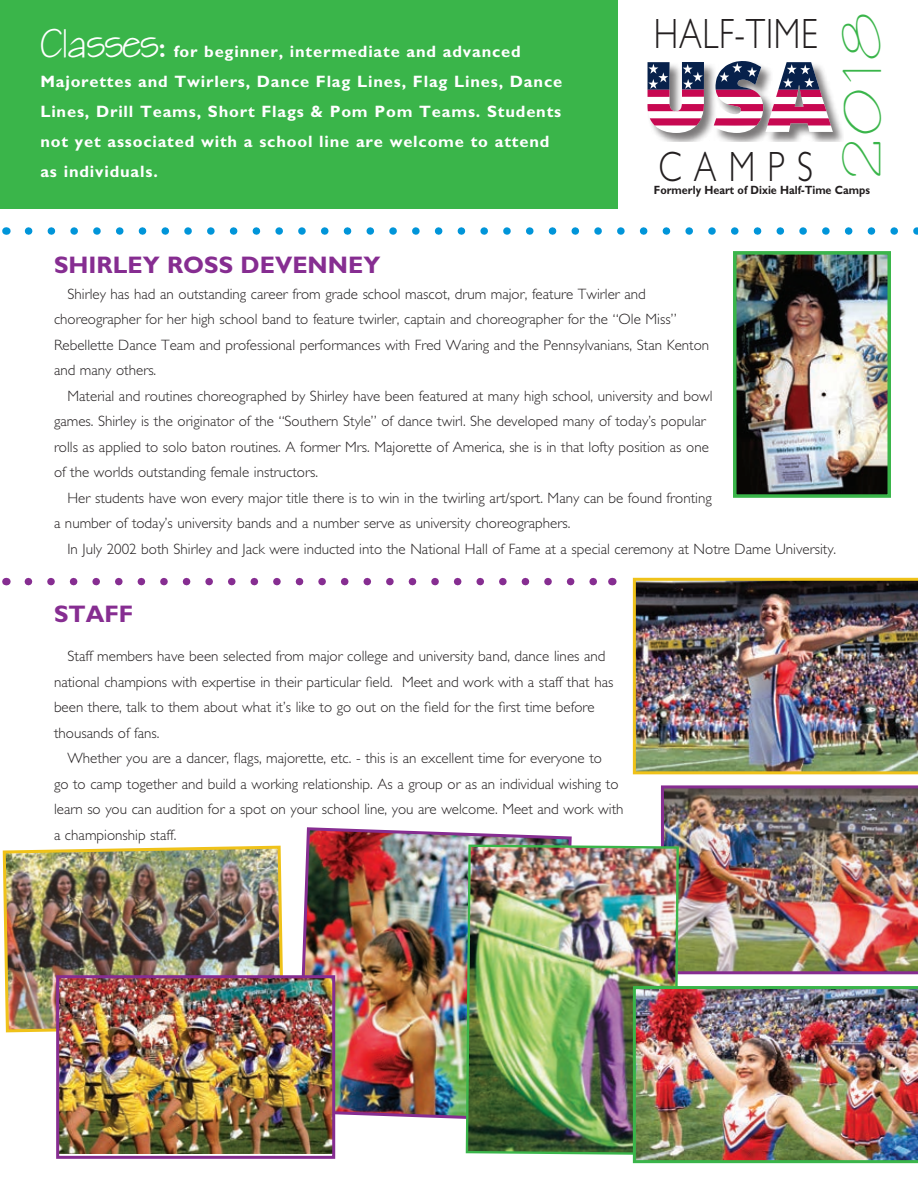
<style>
.page{position:relative;width:918px;height:1188px;background:#fff}
.page>*{position:absolute;margin:0;border:0;box-sizing:border-box;transform-origin:0 0}
.t1{font:44.55px "Blueprint Extended";color:#3ab54a}
.t2{font:300 42.6px "Gill Sans";letter-spacing:.02em;color:#231f20;scale:.8 1}
.t3{font:700 24px "Gill Sans";color:#862d91}
.t4{font:700 16.5px/30px "Gill Sans";letter-spacing:.05em;color:#fff}
.t5{font:300 15px/25.5px "Gill Sans";color:#231f20}
.t6{font:700 12px "Gill Sans";color:#231f20;scale:.9 1}
.s1{font-family:"Blueprint";font-size:33px}
</style>
<div class="page">
<img style="left:301px;top:827px;width:271px;height:297px">
<img style="left:2px;top:845px;width:281px;height:188px">
<img style="left:661px;top:785px;width:257px;height:189px">
<img style="left:465px;top:843px;width:215px;height:313px">
<div style="left:0;top:0;width:618px;height:208px;background:#3ab54a"></div>
<img style="left:738px;top:256px;width:148px;height:237px">
<div style="left:733px;top:251px;width:158px;height:247px;border:4px solid #3ab54a"></div>
<img style="left:633px;top:986px;width:285px;height:177px">
<img style="left:60px;top:979px;width:271px;height:175px">
<div style="left:56px;top:975px;width:279px;height:184px;border:3px solid #862d91"></div>
<img style="left:633px;top:578px;width:285px;height:196px">
<div style="left:647px;top:61px;width:196px;height:81px;background:#231f20;opacity:.6"></div>
<svg style="left:647px;top:62px;width:57px;height:71px"></svg>
<svg style="left:713px;top:61px;width:120px;height:72px"></svg>
<svg style="left:29px;top:227px;width:889px;height:8px"></svg>
<svg style="left:28px;top:578px;width:569px;height:7px"></svg>
<p class="t4" style="left:40px;top:36px;width:523px"><span class="s1">Classes:</span> for beginner, intermediate and advanced Majorettes and Twirlers, Dance Flag Lines, Flag Lines, Dance Lines, Drill Teams, Short Flags &amp; Pom Pom Teams. Students not yet associated with a school line are welcome to attend as individuals.</p>
<h2 class="t2" style="left:654px;top:10px;width:206px">HALF-TIME</h2>
<h2 class="t2" style="left:659px;top:143px;width:195px">CAMPS</h2>
<h1 class="t1" style="left:838px;top:179px;width:166px;rotate:-90deg">2018</h1>
<p class="t6" style="left:654px;top:183px;width:242px">Formerly Heart of Dixie Half-Time Camps</p>
<h3 class="t3" style="left:54px;top:251px;width:328px">SHIRLEY ROSS DEVENNEY</h3>
<p class="t5" style="left:54px;top:281px;width:657px;text-indent:14px">Shirley has had an outstanding career from grade school mascot, drum major, feature Twirler and choreographer for her high school band to feature twirler, captain and choreographer for the “Ole Miss” Rebellette Dance Team and professional performances with Fred Waring and the Pennsylvanians, Stan Kenton and many others.</p>
<p class="t5" style="left:54px;top:383px;width:660px;text-indent:14px">Material and routines choreographed by Shirley have been featured at many high school, university and bowl games. Shirley is the originator of the “Southern Style” of dance twirl. She developed many of today’s popular rolls as applied to solo baton routines. A former Mrs. Majorette of America, she is in that lofty position as one of the worlds outstanding female instructors.</p>
<p class="t5" style="left:54px;top:485px;width:659px;text-indent:14px">Her students have won every major title there is to win in the twirling art/sport. Many can be found fronting a number of today’s university bands and a number serve as university choreographers.</p>
<p class="t5" style="left:68px;top:536px;width:770px">In July 2002 both Shirley and Jack were inducted into the National Hall of Fame at a special ceremony at Notre Dame University.</p>
<h3 class="t3" style="left:54px;top:600px;width:81px">STAFF</h3>
<p class="t5" style="left:54px;top:644px;width:561px;text-indent:14px">Staff members have been selected from major college and university band, dance lines and national champions with expertise in their particular field. Meet and work with a staff that has been there, talk to them about what it’s like to go out on the field for the first time before thousands of fans.</p>
<p class="t5" style="left:54px;top:746px;width:571px;text-indent:14px">Whether you are a dancer, flags, majorette, etc. - this is an excellent time for everyone to<br>go to camp together and build a working relationship. As a group or as an individual wishing to learn so you can audition for a spot on your school line, you are welcome. Meet and work with a championship staff.</p>
</div>
